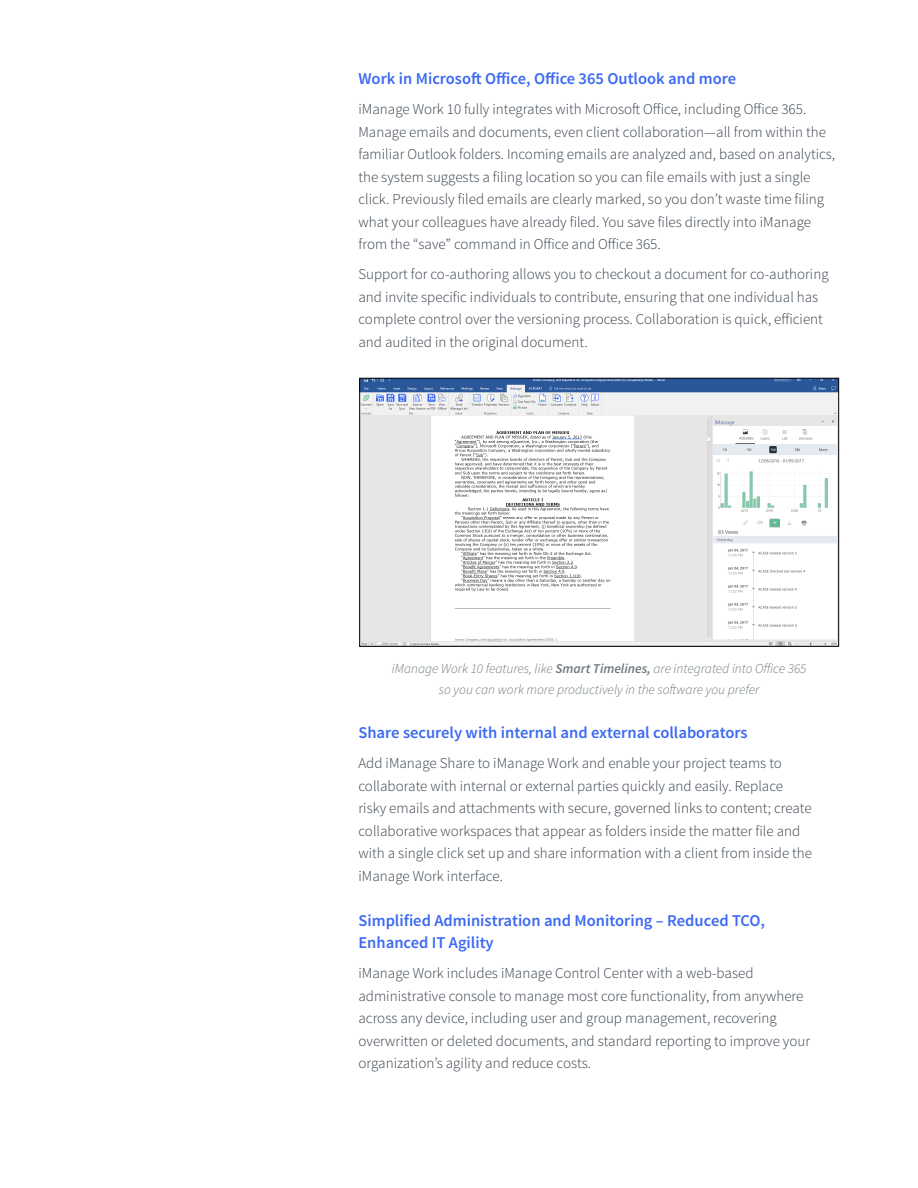
<style>
.page{position:relative;width:918px;height:1188px;background:#fff}
.page>*{position:absolute;margin:0;border:0;box-sizing:border-box;transform-origin:0 0}
.t1{font:600 16.5px/22.5px "Source Sans Pro";color:#3b69f2}
.t2{font:300 15px/22.5px "Source Sans Pro";color:#333e48}
.t3{font:italic 300 13.5px/21px "Source Sans Pro";color:#6d777e;text-align:center}
.s1{font-weight:600}
</style>
<div class="page">
<img style="left:361px;top:380px;width:476px;height:265px">
<div style="left:359px;top:378px;width:480px;height:269px;border:1px solid #000"></div>
<p class="t1" style="left:358px;top:68px;width:379px">Work in Microsoft Office, Office 365 Outlook and more</p>
<p class="t2" style="left:358px;top:98px;width:478px">iManage Work 10 fully integrates with Microsoft Office, including Office 365.<br>Manage emails and documents, even client collaboration—all from within the familiar Outlook folders. Incoming emails are analyzed and, based on analytics, the system suggests a filing location so you can file emails with just a single click. Previously filed emails are clearly marked, so you don’t waste time filing what your colleagues have already filed. You save files directly into iManage from the “save” command in Office and Office 365.</p>
<p class="t2" style="left:358px;top:263px;width:472px">Support for co-authoring allows you to checkout a document for co-authoring and invite specific individuals to contribute, ensuring that one individual has complete control over the versioning process. Collaboration is quick, efficient and audited in the original document.</p>
<p class="t3" style="left:392px;top:658px;width:416px">iManage Work 10 features, like <span class="s1">Smart Timelines,</span> are integrated into Office 365 so you can work more productively in the software you prefer</p>
<p class="t1" style="left:358px;top:722px;width:391px">Share securely with internal and external collaborators</p>
<p class="t2" style="left:358px;top:752px;width:455px">Add iManage Share to iManage Work and enable your project teams to collaborate with internal or external parties quickly and easily. Replace risky emails and attachments with secure, governed links to content; create collaborative workspaces that appear as folders inside the matter file and with a single click set up and share information with a client from inside the iManage Work interface.</p>
<p class="t1" style="left:358px;top:910px;width:408px">Simplified Administration and Monitoring – Reduced TCO,<br>Enhanced IT Agility</p>
<p class="t2" style="left:358px;top:962px;width:453px">iManage Work includes iManage Control Center with a web-based administrative console to manage most core functionality, from anywhere across any device, including user and group management, recovering overwritten or deleted documents, and standard reporting to improve your organization’s agility and reduce costs.</p>
</div>
